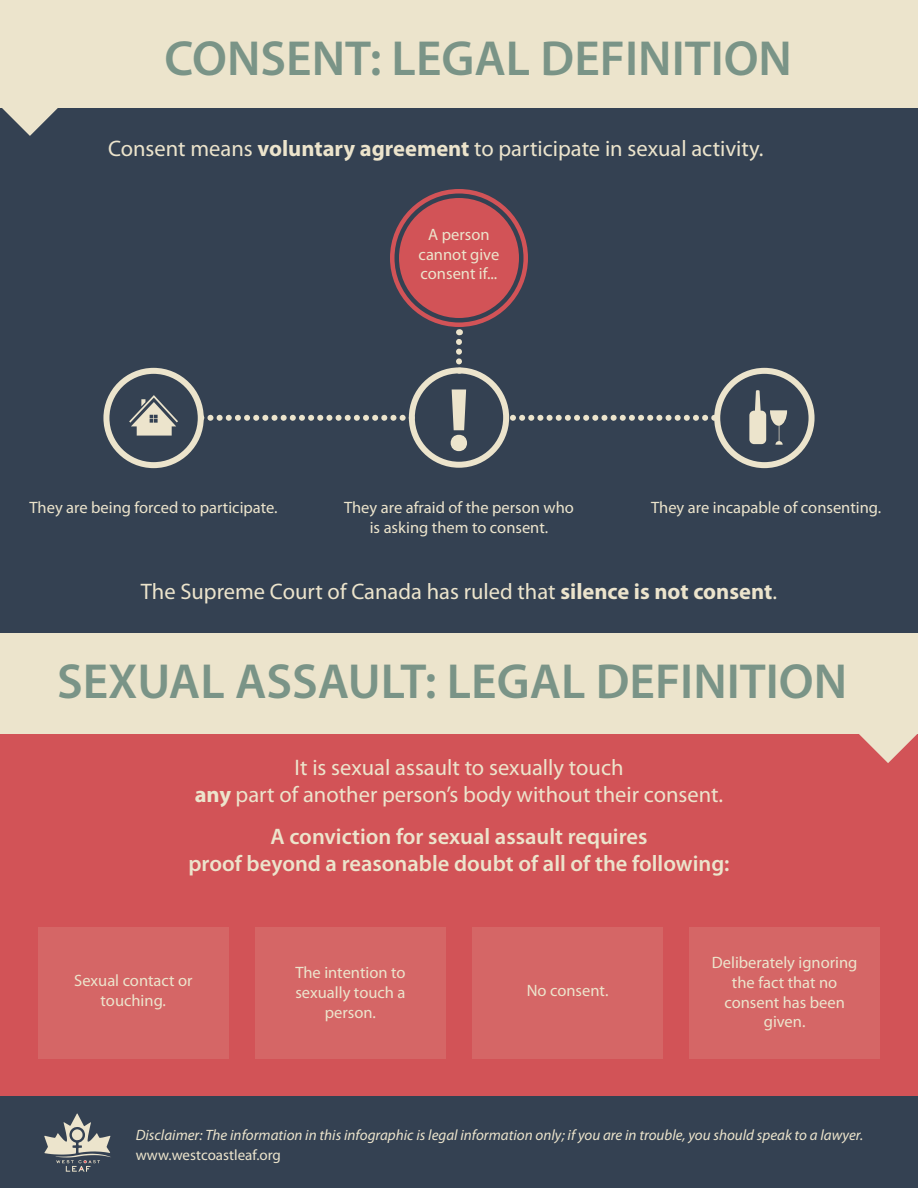
<style>
.page{position:relative;width:918px;height:1188px;background:#fff}
.page>*{position:absolute;margin:0;border:0;box-sizing:border-box;transform-origin:0 0}
.t1{font:700 90px "Myriad Pro";color:#ece4cc}
.t2{font:600 49.5px "Myriad Pro";color:#7a9487}
.t3{font:22.5px/27px "Myriad Pro";color:#ece4cc;text-align:center}
.t4{font:600 22.5px/27px "Myriad Pro";color:#ece4cc;text-align:center}
.t5{font:16.5px/19.8px "Myriad Pro";color:#ece4cc;text-align:center}
.t6{font:italic 15px "Myriad Pro";color:#ece4cc}
.t7{font:15px "Myriad Pro";color:#ece4cc}
.s1{font-weight:700}
</style>
<div class="page">
<div style="left:0;top:0;width:918px;height:663px;background:#344152"></div>
<div style="left:0;top:725px;width:918px;height:463px;background:#d25357"></div>
<div style="left:0;top:0;width:918px;height:108px;background:#ece4cc"></div>
<div style="left:0;top:633px;width:918px;height:100px;background:#ece4cc"></div>
<div style="left:103px;top:368px;width:101px;height:100px;border:6px solid #ece4cc;border-radius:50%"></div>
<svg style="left:129px;top:395px;width:49px;height:41px"></svg>
<div style="left:409px;top:367px;width:100px;height:101px;border:6px solid #ece4cc;border-radius:50%"></div>
<div style="left:714px;top:368px;width:101px;height:100px;border:6px solid #ece4cc;border-radius:50%"></div>
<svg style="left:749px;top:390px;width:38px;height:55px"></svg>
<svg style="left:2px;top:108px;width:56px;height:28px"></svg>
<svg style="left:858px;top:733px;width:60px;height:30px"></svg>
<div style="left:38px;top:928px;width:191px;height:131px;background:#d56666"></div>
<div style="left:255px;top:928px;width:191px;height:131px;background:#d56666"></div>
<div style="left:472px;top:928px;width:191px;height:131px;background:#d56666"></div>
<div style="left:689px;top:928px;width:191px;height:131px;background:#d56666"></div>
<div style="left:0;top:1096px;width:918px;height:92px;background:#344152"></div>
<svg style="left:44px;top:1113px;width:67px;height:59px"></svg>
<div style="left:399px;top:198px;width:120px;height:120px;background:#d25357;border-radius:50%"></div>
<div style="left:390px;top:189px;width:138px;height:138px;border:4px solid #d25357;border-radius:50%"></div>
<svg style="left:456px;top:342px;width:6px;height:32px"></svg>
<svg style="left:513px;top:415px;width:204px;height:6px"></svg>
<svg style="left:201px;top:415px;width:211px;height:6px"></svg>
<h2 class="t2" style="left:164px;top:31px;width:629px">CONSENT: LEGAL DEFINITION</h2>
<h3 class="t3" style="left:108px;top:136px;width:657px">Consent means <span class="s1">voluntary agreement</span> to participate in sexual activity.</h3>
<p class="t5" style="left:419px;top:225px;width:82px">A person cannot give consent if...</p>
<h1 class="t1" style="left:447px;top:369px;width:26px">!</h1>
<p class="t5" style="left:30px;top:498px;width:250px">They are being forced to participate.</p>
<p class="t5" style="left:344px;top:498px;width:231px">They are afraid of the person who</p>
<p class="t5" style="left:651px;top:498px;width:232px">They are incapable of consenting.</p>
<p class="t5" style="left:370px;top:517px;width:180px">is asking them to consent.</p>
<h3 class="t3" style="left:141px;top:578px;width:638px">The Supreme Court of Canada has ruled that <span class="s1">silence is not consent</span>.</h3>
<h2 class="t2" style="left:57px;top:654px;width:792px">SEXUAL ASSAULT: LEGAL DEFINITION</h2>
<h3 class="t3" style="left:195px;top:754px;width:530px">It is sexual assault to sexually touch<br><span class="s1">any</span> part of another person’s body without their consent.</h3>
<h3 class="t4" style="left:188px;top:823px;width:543px">A conviction for sexual assault requires<br>proof beyond a reasonable doubt of all of the following:</h3>
<p class="t5" style="left:74px;top:971px;width:120px">Sexual contact or touching.</p>
<p class="t5" style="left:295px;top:963px;width:112px">The intention to sexually touch a person.</p>
<p class="t5" style="left:527px;top:981px;width:83px">No consent.</p>
<p class="t5" style="left:712px;top:953px;width:147px">Deliberately ignoring the fact that no consent has been given.</p>
<p class="t6" style="left:136px;top:1127px;width:729px">Disclaimer: The information in this infographic is legal information only; if you are in trouble, you should speak to a lawyer.</p>
<p class="t7" style="left:136px;top:1146px;width:147px">www.westcoastleaf.org</p>
</div>
